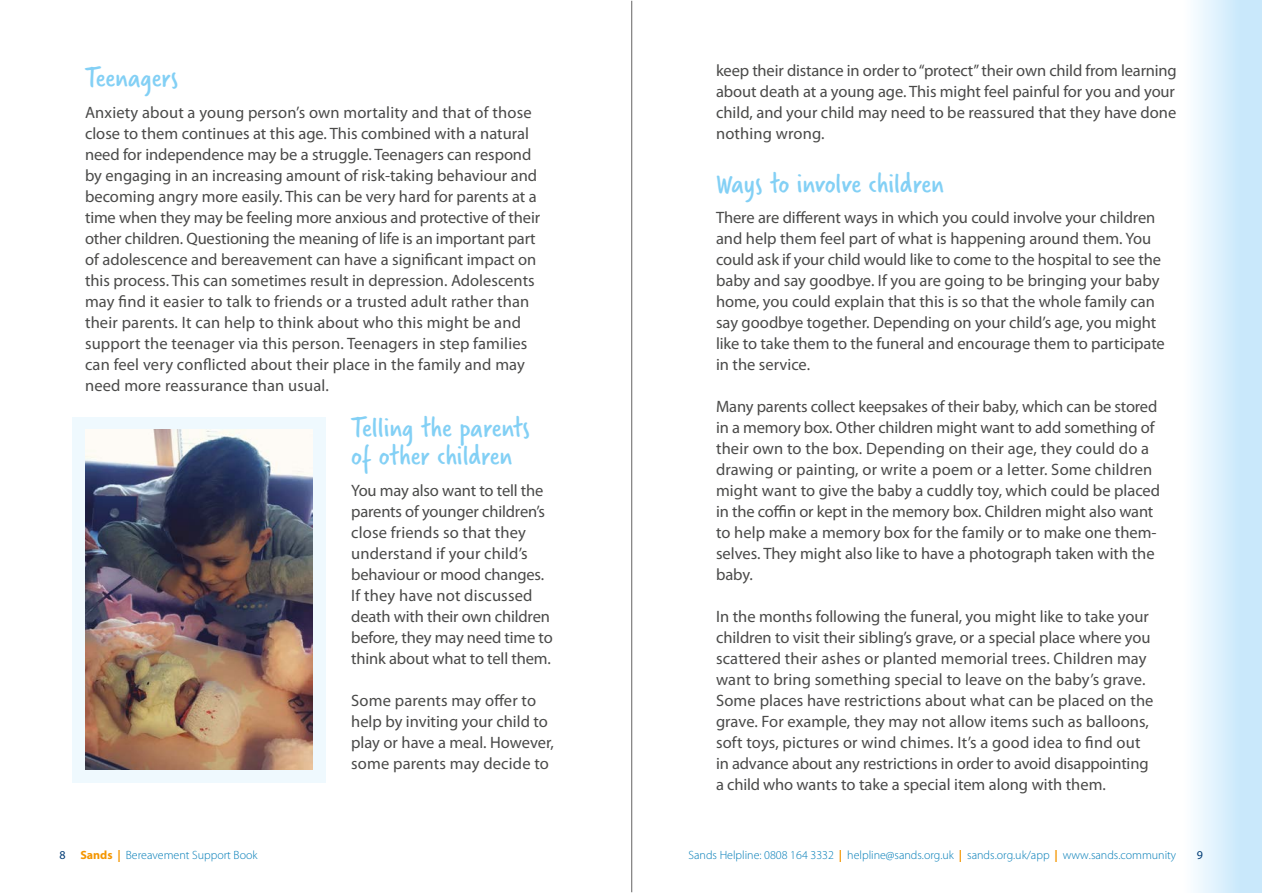
<style>
.page{position:relative;width:1262px;height:893px;background:#fff}
.page>*{position:absolute;margin:0;border:0;box-sizing:border-box;transform-origin:0 0}
.t1{font:30px/28.5px "Verveine";color:#83d0f5}
.t2{font:16.5px/21px "Myriad Pro";color:#4a4a49}
.t3{font:300 12px "Myriad Pro";color:#007cb7}
.t4{font:12px "Myriad Pro";color:#003b75}
.s1{font-weight:400;color:#003b75}
.s2{font-weight:700;color:#f49600}
</style>
<div class="page">
<div style="left:1182px;top:0;width:80px;height:893px;background:linear-gradient(to right,#fcfeff,#bfe4fa)"></div>
<div style="left:72px;top:417px;width:254px;height:365px;background:#eff9fe"></div>
<img style="left:85px;top:429px;width:228px;height:341px">
<hr style="left:631px;top:1px;width:1px;height:891px;background:#646363">
<h1 class="t1" style="left:85px;top:64px;width:94px">Teenagers</h1>
<p class="t2" style="left:85px;top:102px;width:457px">Anxiety about a young person’s own mortality and that of those close to them continues at this age. This combined with a natural need for independence may be a struggle. Teenagers can respond by engaging in an increasing amount of risk-taking behaviour and becoming angry more easily. This can be very hard for parents at a time when they may be feeling more anxious and protective of their other children. Questioning the meaning of life is an important part of adolescence and bereavement can have a significant impact on this process. This can sometimes result in depression. Adolescents may find it easier to talk to friends or a trusted adult rather than their parents. It can help to think about who this might be and support the teenager via this person. Teenagers in step families can feel very conflicted about their place in the family and may need more reassurance than usual.</p>
<h1 class="t1" style="left:351px;top:413px;width:180px">Telling the parents of other children</h1>
<p class="t2" style="left:351px;top:480px;width:203px">You may also want to tell the parents of younger children’s close friends so that they understand if your child’s behaviour or mood changes.<br>If they have not discussed death with their own children before, they may need time to think about what to tell them.</p>
<p class="t2" style="left:351px;top:690px;width:204px">Some parents may offer to help by inviting your child to play or have a meal. However, some parents may decide to</p>
<p class="t2" style="left:716px;top:60px;width:462px;text-align:justify">keep their distance in order to “protect” their own child from learning about death at a young age. This might feel painful for you and your child, and your child may need to be reassured that they have done nothing wrong.</p>
<h1 class="t1" style="left:716px;top:169px;width:229px">Ways to involve children</h1>
<p class="t2" style="left:716px;top:207px;width:450px">There are different ways in which you could involve your children and help them feel part of what is happening around them. You could ask if your child would like to come to the hospital to see the baby and say goodbye. If you are going to be bringing your baby home, you could explain that this is so that the whole family can say goodbye together. Depending on your child’s age, you might like to take them to the funeral and encourage them to participate in the service.</p>
<p class="t2" style="left:716px;top:396px;width:446px">Many parents collect keepsakes of their baby, which can be stored in a memory box. Other children might want to add something of their own to the box. Depending on their age, they could do a drawing or painting, or write a poem or a letter. Some children might want to give the baby a cuddly toy, which could be placed in the coffin or kept in the memory box. Children might also want to help make a memory box for the family or to make one them&shy;selves. They might also like to have a photograph taken with the baby.</p>
<p class="t2" style="left:716px;top:606px;width:439px">In the months following the funeral, you might like to take your children to visit their sibling’s grave, or a special place where you scattered their ashes or planted memorial trees. Children may want to bring something special to leave on the baby’s grave.<br>Some places have restrictions about what can be placed on the grave. For example, they may not allow items such as balloons, soft toys, pictures or wind chimes. It’s a good idea to find out in advance about any restrictions in order to avoid disappointing a child who wants to take a special item along with them.</p>
<p class="t3" style="left:60px;top:848px;width:200px"><span class="s1">8</span> <span class="s2">Sands |</span> Bereavement Support Book</p>
<p class="t3" style="left:689px;top:848px;width:489px">Sands Helpline: 0808 164 3332 <span class="s2">|</span> helpline@sands.org.uk <span class="s2">|</span> sands.org.uk/app <span class="s2">|</span> www.sands.community</p>
<p class="t4" style="left:1197px;top:848px;width:8px">9</p>
</div>
